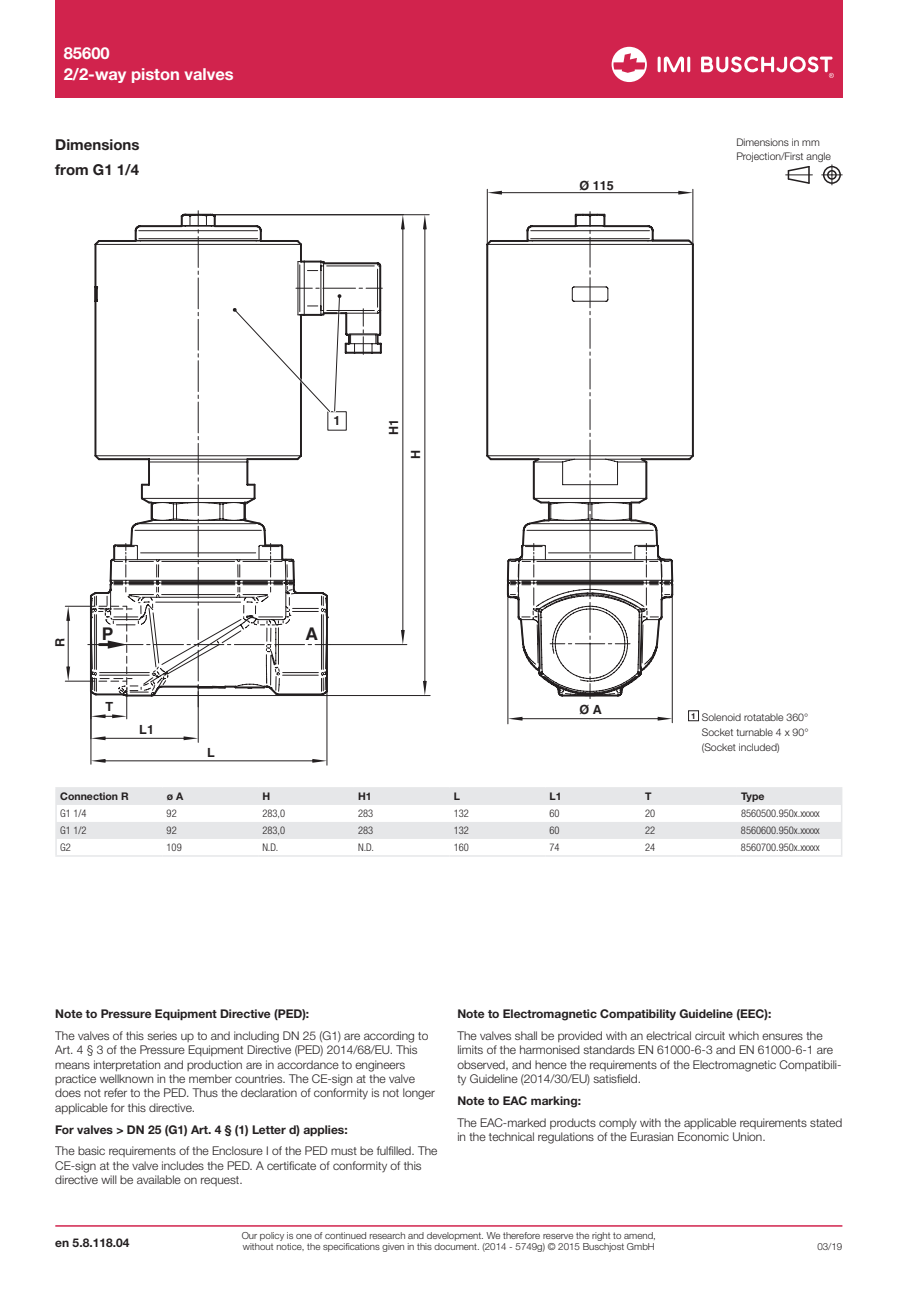
<style>
.page{position:relative;width:919px;height:1289px;background:#fff}
.page>*{position:absolute;margin:0;border:0;box-sizing:border-box;transform-origin:0 0}
.t1{font:700 17.4px "Norgren";color:#231f20}
.t2{font:700 16.5px/21px "Helvetica Neue LTW1 G";color:#fff}
.t3{font:700 15px/25.5px "Helvetica Neue LTW1 G";color:#231f20}
.t4{font:700 12.6px "Norgren";color:#231f20}
.t5{font:300 12px/14.4px "Helvetica Neue LTW1 G";color:#231f20}
.t6{font:700 12px "Helvetica Neue LTW1 G";color:#231f20}
.t7{font:300 condensed 10.5px "Helvetica Neue LTW1 G";color:#231f20}
.t8{font:300 10.5px/15px "Helvetica Neue LTW1 G";color:#231f20;text-align:justify}
.t9{font:700 10.5px "Helvetica Neue LTW1 G";color:#231f20}
.t10{font:300 9.75px "Helvetica Neue LTW1 G";color:#231f20}
</style>
<div class="page">
<div style="left:55px;top:0;width:787px;height:98px;background:#d1234d"></div>
<hr style="left:55px;top:1225px;width:787px;height:1px;background:#d1234d">
<hr style="left:198px;top:687px;width:1px;height:55px;background:#231f20">
<hr style="left:101px;top:738px;width:87px;height:1px;background:#231f20">
<svg style="left:92px;top:736px;width:14px;height:4px"></svg>
<svg style="left:183px;top:736px;width:15px;height:4px"></svg>
<hr style="left:91px;top:691px;width:1px;height:73px;background:#231f20">
<hr style="left:326px;top:691px;width:1px;height:74px;background:#231f20">
<hr style="left:101px;top:760px;width:215px;height:1px;background:#231f20">
<svg style="left:91px;top:759px;width:15px;height:3px"></svg>
<svg style="left:312px;top:759px;width:15px;height:3px"></svg>
<hr style="left:487px;top:189px;width:1px;height:55px;background:#231f20">
<hr style="left:692px;top:189px;width:1px;height:55px;background:#231f20">
<hr style="left:498px;top:192px;width:184px;height:1px;background:#231f20">
<svg style="left:487px;top:191px;width:15px;height:4px"></svg>
<svg style="left:678px;top:191px;width:14px;height:4px"></svg>
<hr style="left:507px;top:594px;width:1px;height:130px;background:#231f20">
<hr style="left:672px;top:594px;width:1px;height:128px;background:#231f20">
<hr style="left:518px;top:718px;width:143px;height:1px;background:#231f20">
<svg style="left:508px;top:716px;width:14px;height:4px"></svg>
<svg style="left:657px;top:716px;width:15px;height:4px"></svg>
<svg style="left:330px;top:214px;width:363px;height:482px"></svg>
<svg style="left:506px;top:584px;width:167px;height:114px"></svg>
<svg style="left:134px;top:213px;width:539px;height:371px"></svg>
<svg style="left:94px;top:239px;width:234px;height:219px"></svg>
<svg style="left:96px;top:458px;width:232px;height:20px"></svg>
<svg style="left:65px;top:478px;width:265px;height:241px"></svg>
<hr style="left:657px;top:57px;width:3px;height:15px;background:#fff;border-radius:2px">
<hr style="left:687px;top:57px;width:3px;height:15px;background:#fff;border-radius:2px">
<svg style="left:663px;top:57px;width:21px;height:15px"></svg>
<svg style="left:611px;top:47px;width:35px;height:35px"></svg>
<svg style="left:701px;top:56px;width:132px;height:22px"></svg>
<hr style="left:55px;top:787px;width:107px;height:1px;background:#e6e7e9">
<hr style="left:162px;top:787px;width:96px;height:1px;background:#e6e7e9">
<hr style="left:258px;top:787px;width:96px;height:1px;background:#e6e7e9">
<hr style="left:354px;top:787px;width:95px;height:1px;background:#e6e7e9">
<hr style="left:449px;top:787px;width:96px;height:1px;background:#e6e7e9">
<hr style="left:545px;top:787px;width:96px;height:1px;background:#e6e7e9">
<hr style="left:641px;top:787px;width:95px;height:1px;background:#e6e7e9">
<hr style="left:736px;top:787px;width:106px;height:1px;background:#e6e7e9">
<svg style="left:55px;top:788px;width:787px;height:67px"></svg>
<hr style="left:55px;top:855px;width:107px;height:1px;background:#e6e7e9">
<hr style="left:162px;top:855px;width:96px;height:1px;background:#e6e7e9">
<hr style="left:258px;top:855px;width:96px;height:1px;background:#e6e7e9">
<hr style="left:354px;top:855px;width:95px;height:1px;background:#e6e7e9">
<hr style="left:449px;top:855px;width:96px;height:1px;background:#e6e7e9">
<hr style="left:545px;top:855px;width:96px;height:1px;background:#e6e7e9">
<hr style="left:641px;top:855px;width:95px;height:1px;background:#e6e7e9">
<hr style="left:736px;top:855px;width:106px;height:1px;background:#e6e7e9">
<div style="left:688px;top:710px;width:10px;height:11px;border:1px solid #231f20"></div>
<svg style="left:821px;top:165px;width:21px;height:20px"></svg>
<svg style="left:785px;top:166px;width:27px;height:18px"></svg>
<h2 class="t2" style="left:64px;top:42px;width:171px">85600<br>2/2-way piston valves</h2>
<p class="t3" style="left:55px;top:131px;width:86px">Dimensions from G1 1/4</p>
<p class="t4" style="left:579px;top:178px;width:36px">Ø 115</p>
<p class="t8" style="left:736px;top:136px;width:96px;line-height:13.5px">Dimensions in mm<br>Projection/First angle</p>
<p class="t4" style="left:333px;top:413px;width:9px">1</p>
<p class="t4" style="left:386px;top:435px;width:18px;rotate:-90deg">H1</p>
<p class="t4" style="left:408px;top:459px;width:11px;rotate:-90deg">H</p>
<p class="t4" style="left:52px;top:647px;width:11px;rotate:-90deg">R</p>
<h1 class="t1" style="left:102px;top:623px;width:13px">P</h1>
<h1 class="t1" style="left:305px;top:623px;width:14px">A</h1>
<p class="t4" style="left:106px;top:699px;width:9px">T</p>
<p class="t4" style="left:579px;top:702px;width:24px">Ø A</p>
<p class="t4" style="left:139px;top:721px;width:16px">L1</p>
<p class="t4" style="left:207px;top:744px;width:9px">L</p>
<p class="t8" style="left:701px;top:709px;width:108px;text-indent:-11px"><sup>1</sup> Solenoid rotatable 360° Socket turnable 4 x 90° (Socket included)</p>
<p class="t9" style="left:60px;top:789px;width:70px">Connection R</p>
<p class="t9" style="left:167px;top:789px;width:18px">ø A</p>
<p class="t9" style="left:262px;top:789px;width:9px">H</p>
<p class="t9" style="left:358px;top:789px;width:15px">H1</p>
<p class="t9" style="left:454px;top:789px;width:8px">L</p>
<p class="t9" style="left:549px;top:789px;width:14px">L1</p>
<p class="t9" style="left:645px;top:789px;width:8px">T</p>
<p class="t9" style="left:741px;top:789px;width:25px">Type</p>
<p class="t7" style="left:60px;top:806px;width:28px">G1 1/4</p>
<p class="t7" style="left:167px;top:806px;width:12px">92</p>
<p class="t7" style="left:262px;top:806px;width:24px">283,0</p>
<p class="t7" style="left:358px;top:806px;width:17px">283</p>
<p class="t7" style="left:454px;top:806px;width:17px">132</p>
<p class="t7" style="left:549px;top:806px;width:12px">60</p>
<p class="t7" style="left:645px;top:806px;width:12px">20</p>
<p class="t7" style="left:741px;top:806px;width:80px">8560500.950x.xxxxx</p>
<p class="t7" style="left:60px;top:823px;width:28px">G1 1/2</p>
<p class="t7" style="left:167px;top:823px;width:12px">92</p>
<p class="t7" style="left:262px;top:823px;width:24px">283,0</p>
<p class="t7" style="left:358px;top:823px;width:17px">283</p>
<p class="t7" style="left:454px;top:823px;width:17px">132</p>
<p class="t7" style="left:549px;top:823px;width:12px">60</p>
<p class="t7" style="left:645px;top:823px;width:12px">22</p>
<p class="t7" style="left:741px;top:823px;width:80px">8560600.950x.xxxxx</p>
<p class="t7" style="left:60px;top:840px;width:12px">G2</p>
<p class="t7" style="left:167px;top:840px;width:17px">109</p>
<p class="t7" style="left:262px;top:840px;width:17px">N.D.</p>
<p class="t7" style="left:358px;top:840px;width:17px">N.D.</p>
<p class="t7" style="left:454px;top:840px;width:17px">160</p>
<p class="t7" style="left:549px;top:840px;width:12px">74</p>
<p class="t7" style="left:645px;top:840px;width:12px">24</p>
<p class="t7" style="left:741px;top:840px;width:80px">8560700.950x.xxxxx</p>
<p class="t6" style="left:55px;top:1006px;width:255px">Note to Pressure Equipment Directive (PED):</p>
<p class="t5" style="left:55px;top:1028px;width:381px">The valves of this series up to and including DN 25 (G1) are according to Art. 4 § 3 of the Pressure Equipment Directive (PED) 2014/68/EU. This means interpretation and production are in accordance to engineers practice wellknown in the member countries. The CE-sign at the valve does not refer to the PED. Thus the declaration of conformity is not longer applicable for this directive.</p>
<p class="t6" style="left:55px;top:1121px;width:294px">For valves &gt; DN 25 (G1) Art. 4 § (1) Letter d) applies:</p>
<p class="t5" style="left:55px;top:1143px;width:383px">The basic requirements of the Enclosure I of the PED must be fulfilled. The<br>CE-sign at the valve includes the PED. A certificate of conformity of this directive will be available on request.</p>
<p class="t6" style="left:457px;top:1006px;width:315px">Note to Electromagnetic Compatibility Guideline (EEC):</p>
<p class="t5" style="left:457px;top:1028px;width:385px">The valves shall be provided with an electrical circuit which ensures the limits of the harmonised standards EN 61000-6-3 and EN 61000-6-1 are observed, and hence the requirements of the Electromagnetic Compatibili&shy;ty Guideline (2014/30/EU) satisfield.</p>
<p class="t6" style="left:457px;top:1093px;width:125px">Note to EAC marking:</p>
<p class="t5" style="left:457px;top:1115px;width:386px">The EAC-marked products comply with the applicable requirements stated in the technical regulations of the Eurasian Economic Union.</p>
<p class="t6" style="left:55px;top:1234px;width:76px">en 5.8.118.04</p>
<p class="t10" style="left:242px;top:1228px;width:416px">Our policy is one of continued research and development. We therefore reserve the right to amend,</p>
<p class="t10" style="left:243px;top:1240px;width:413px">without notice, the specifications given in this document. (2014 - 5749g) © 2015 Buschjost GmbH</p>
<p class="t10" style="left:817px;top:1240px;width:26px">03/19</p>
</div>
